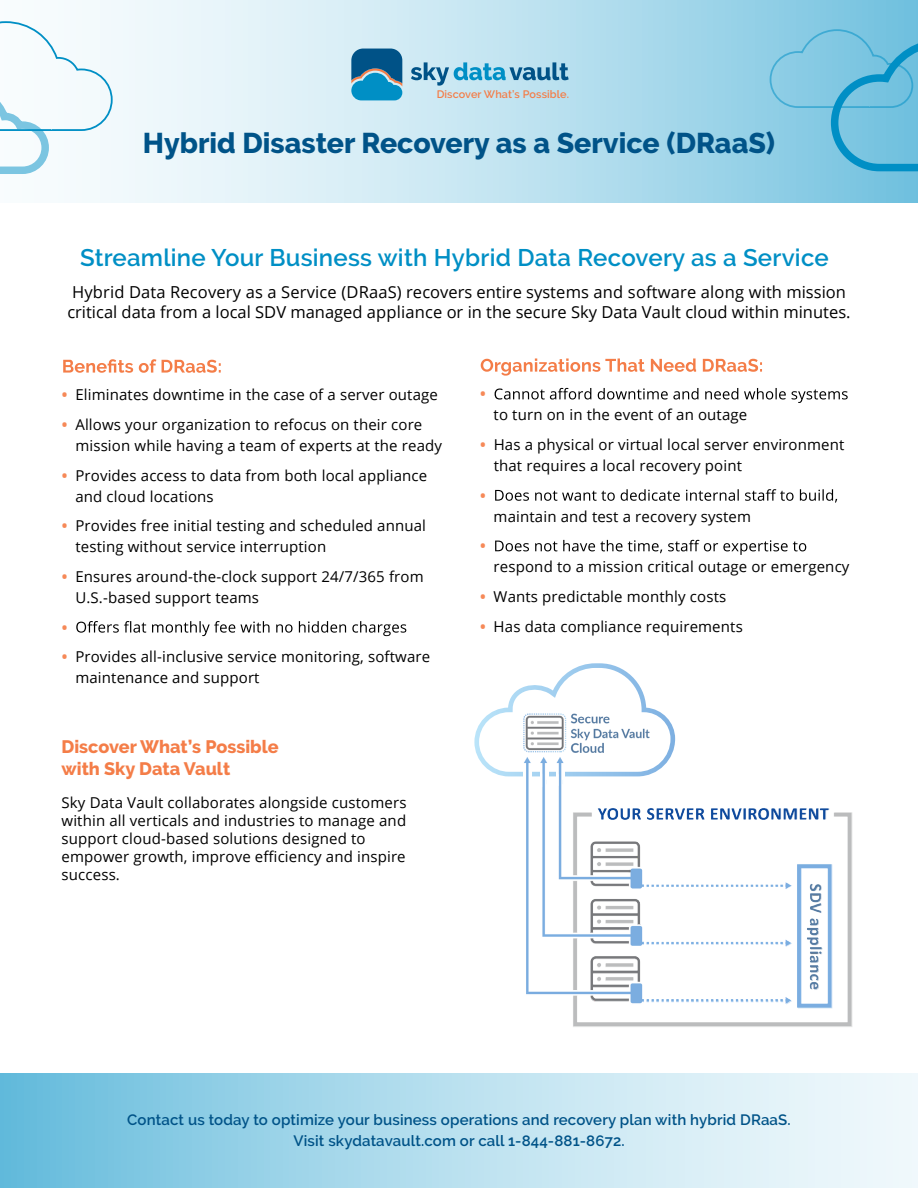
<style>
.page{position:relative;width:918px;height:1188px;background:#fff}
.page>*{position:absolute;margin:0;border:0;box-sizing:border-box;transform-origin:0 0}
.t1{font:800 28.5px "Raleway";color:#005388}
.t2{font:600 24px "Raleway";letter-spacing:.01em;color:#008fc5}
.t3{font:800 18px/21.6px "Raleway";color:#f47d48}
.t4{font:16.5px/19.8px "Open Sans";color:#000}
.t5{font:15px/21px "Open Sans";letter-spacing:.01em;color:#000}
.t6{font:600 15px/21px "Raleway";letter-spacing:.01em;color:#005388;text-align:center}
.t7{font:700 15px "Open Sans";color:#f68958}
.t8{font:600 10.8px "Raleway";letter-spacing:.01em;color:#f47d48}
.s1{font-weight:700;color:#f68958}
</style>
<div class="page">
<svg style="left:63px;top:359px;width:158px;height:14px"></svg>
<svg style="left:76px;top:621px;width:330px;height:15px"></svg>
<svg style="left:481px;top:358px;width:164px;height:18px"></svg>
<svg style="left:651px;top:358px;width:45px;height:14px"></svg>
<svg style="left:703px;top:359px;width:59px;height:13px"></svg>
<svg style="left:495px;top:388px;width:353px;height:15px"></svg>
<svg style="left:495px;top:489px;width:342px;height:14px"></svg>
<svg style="left:495px;top:540px;width:311px;height:15px"></svg>
<div style="left:0;top:1073px;width:918px;height:115px;background:linear-gradient(to right,#6cbede,#fcfefe)"></div>
<div style="left:0;top:0;width:918px;height:203px;background:linear-gradient(to right,#fff,#7cc6e1)"></div>
<svg style="left:770px;top:29px;width:148px;height:146px;background:#73c1df"></svg>
<svg style="left:0;top:20px;width:114px;height:154px"></svg>
<svg style="left:411px;top:62px;width:158px;height:24px;background:#83bbd5"></svg>
<svg style="left:351px;top:49px;width:51px;height:51px;background:#1e79a6"></svg>
<img style="left:526px;top:797px;width:327px;height:230px">
<svg style="left:474px;top:663px;width:202px;height:134px"></svg>
<p class="t8" style="left:437px;top:88px;width:134px">Discover What’s Possible.</p>
<h1 class="t1" style="left:143px;top:127px;width:634px">Hybrid Disaster Recovery as a Service (DRaaS)</h1>
<h2 class="t2" style="left:80px;top:244px;width:750px">Streamline Your Business with Hybrid Data Recovery as a Service</h2>
<p class="t4" style="left:67px;top:282px;width:785px">Hybrid Data Recovery as a Service (DRaaS) recovers entire systems and software along with mission critical data from a local SDV managed appliance or in the secure Sky Data Vault cloud within minutes.</p>
<p class="t5" style="left:62px;top:384px;width:378px"><span class="s1">•</span> Eliminates downtime in the case of a server outage</p>
<p class="t5" style="left:75px;top:414px;width:368px;text-indent:-14px"><span class="s1">•</span> Allows your organization to refocus on their core mission while having a team of experts at the ready</p>
<p class="t5" style="left:75px;top:464px;width:353px;text-indent:-14px"><span class="s1">•</span> Provides access to data from both local appliance and cloud locations</p>
<p class="t5" style="left:75px;top:515px;width:352px;text-indent:-14px"><span class="s1">•</span> Provides free initial testing and scheduled annual testing without service interruption</p>
<p class="t5" style="left:75px;top:566px;width:350px;text-indent:-13px"><span class="s1">•</span> Ensures around-the-clock support 24/7/365 from<br>U.S.-based support teams</p>
<p class="t7" style="left:62px;top:616px;width:7px">•</p>
<p class="t5" style="left:75px;top:646px;width:356px;text-indent:-14px"><span class="s1">•</span> Provides all-inclusive service monitoring, software maintenance and support</p>
<p class="t3" style="left:62px;top:736px;width:219px">Discover What’s Possible with Sky Data Vault</p>
<p class="t5" style="left:62px;top:793px;width:346px;line-height:18px">Sky Data Vault collaborates alongside customers within all verticals and industries to manage and support cloud-based solutions designed to empower growth, improve efficiency and inspire success.</p>
<p class="t7" style="left:480px;top:383px;width:7px">•</p>
<p class="t5" style="left:494px;top:404px;width:255px">to turn on in the event of an outage</p>
<p class="t5" style="left:494px;top:434px;width:352px;text-indent:-14px"><span class="s1">•</span> Has a physical or virtual local server environment that requires a local recovery point</p>
<p class="t7" style="left:480px;top:485px;width:7px">•</p>
<p class="t5" style="left:494px;top:505px;width:259px">maintain and test a recovery system</p>
<p class="t7" style="left:480px;top:535px;width:7px">•</p>
<p class="t5" style="left:494px;top:556px;width:357px">respond to a mission critical outage or emergency</p>
<p class="t5" style="left:480px;top:586px;width:248px"><span class="s1">•</span> Wants predictable monthly costs</p>
<p class="t5" style="left:480px;top:615px;width:264px"><span class="s1">•</span> Has data compliance requirements</p>
<p class="t6" style="left:127px;top:1110px;width:665px">Contact us today to optimize your business operations and recovery plan with hybrid DRaaS.<br>Visit skydatavault.com or call 1-844-881-8672.</p>
</div>
